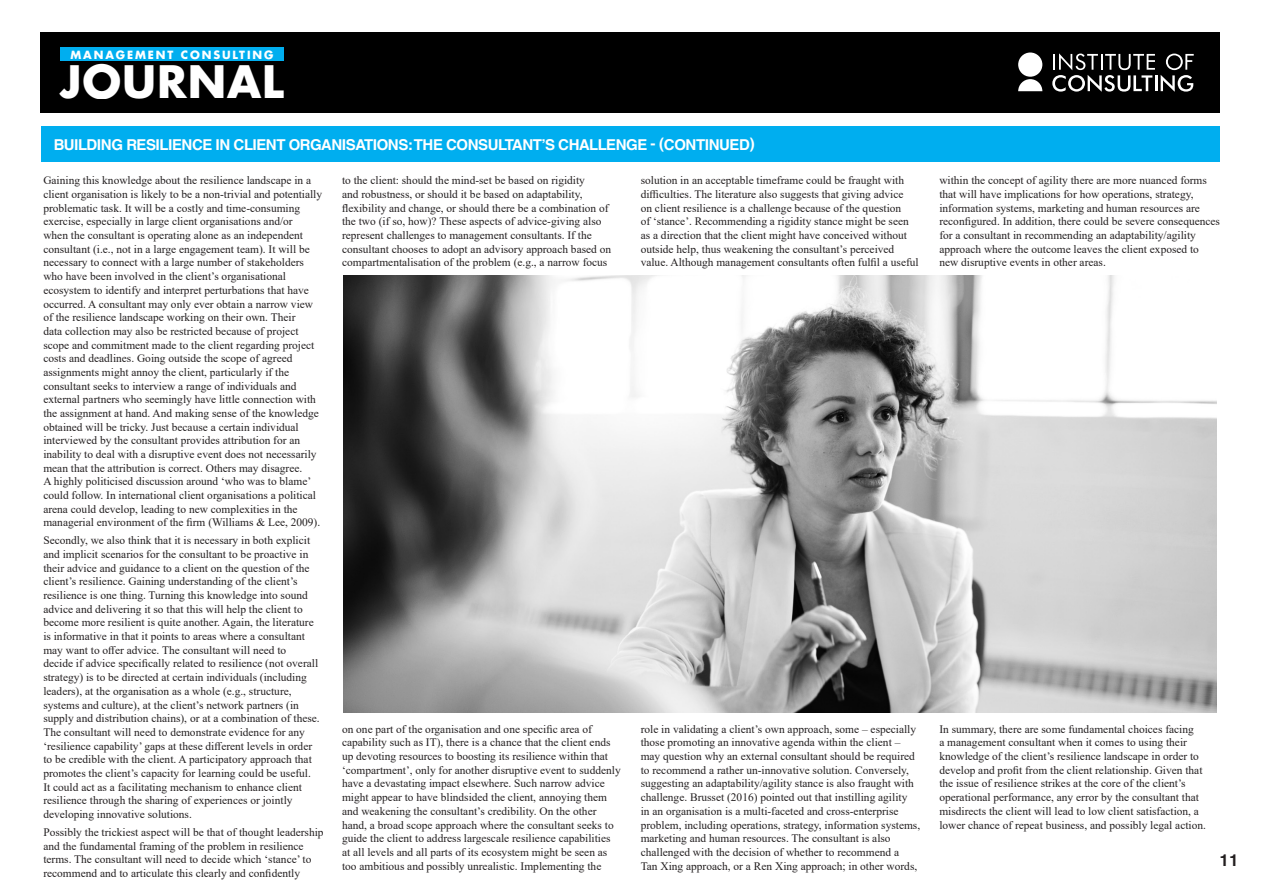
<style>
.page{position:relative;width:1263px;height:893px;background:#fff}
.page>*{position:absolute;margin:0;border:0;box-sizing:border-box;transform-origin:0 0}
.t1{font:700 43.8px "Futura LT";letter-spacing:.02em;color:#fff}
.t2{font:700 16.5px "Helvetica World";color:#231f20}
.t3{font:700 15px "Helvetica World";letter-spacing:-.03em;color:#fff}
.t4{font:11.4px/13.6px "Times New Roman";color:#231f20}
.t5{font:700 11.1px "Futura LT";letter-spacing:.17em;color:#fff}
</style>
<div class="page">
<div style="left:41px;top:32px;width:1179px;height:81px;background:#000"></div>
<div style="left:41px;top:126px;width:1178px;height:35px;background:#00aeef"></div>
<div style="left:1018px;top:53px;width:24px;height:24px;background:#fff;border-radius:50%"></div>
<svg style="left:1018px;top:79px;width:24px;height:12px"></svg>
<svg style="left:1052px;top:53px;width:103px;height:39px"></svg>
<hr style="left:1155px;top:75px;width:3px;height:16px;background:#fff">
<svg style="left:1161px;top:54px;width:33px;height:38px"></svg>
<div style="left:60px;top:47px;width:224px;height:14px;background:#00aeef"></div>
<img style="left:343px;top:276px;width:873px;height:436px">
<p class="t5" style="left:70px;top:47px;width:204px">MANAGEMENT CONSULTING</p>
<p class="t1" style="left:60px;top:53px;width:225px">JOURNAL</p>
<p class="t3" style="left:54px;top:136px;width:703px">BUILDING RESILIENCE IN CLIENT ORGANISATIONS: THE CONSULTANT’S CHALLENGE - (CONTINUED)</p>
<p class="t4" style="left:43px;top:173px;width:280px">Gaining this knowledge about the resilience landscape in a client organisation is likely to be a non-trivial and potentially problematic task. It will be a costly and time-consuming exercise, especially in large client organisations and/or<br>when the consultant is operating alone as an independent consultant (i.e., not in a large engagement team). It will be necessary to connect with a large number of stakeholders who have been involved in the client’s organisational ecosystem to identify and interpret perturbations that have occurred. A consultant may only ever obtain a narrow view of the resilience landscape working on their own. Their<br>data collection may also be restricted because of project scope and commitment made to the client regarding project costs and deadlines. Going outside the scope of agreed assignments might annoy the client, particularly if the consultant seeks to interview a range of individuals and external partners who seemingly have little connection with the assignment at hand. And making sense of the knowledge obtained will be tricky. Just because a certain individual interviewed by the consultant provides attribution for an inability to deal with a disruptive event does not necessarily mean that the attribution is correct. Others may disagree.<br>A highly politicised discussion around ‘who was to blame’ could follow. In international client organisations a political arena could develop, leading to new complexities in the managerial environment of the firm (Williams &amp; Lee, 2009).</p>
<p class="t4" style="left:43px;top:533px;width:278px">Secondly, we also think that it is necessary in both explicit and implicit scenarios for the consultant to be proactive in their advice and guidance to a client on the question of the client’s resilience. Gaining understanding of the client’s resilience is one thing. Turning this knowledge into sound advice and delivering it so that this will help the client to become more resilient is quite another. Again, the literature is informative in that it points to areas where a consultant may want to offer advice. The consultant will need to<br>decide if advice specifically related to resilience (not overall strategy) is to be directed at certain individuals (including leaders), at the organisation as a whole (e.g., structure, systems and culture), at the client’s network partners (in supply and distribution chains), or at a combination of these.<br>The consultant will need to demonstrate evidence for any ‘resilience capability’ gaps at these different levels in order to be credible with the client. A participatory approach that promotes the client’s capacity for learning could be useful.<br>It could act as a facilitating mechanism to enhance client resilience through the sharing of experiences or jointly developing innovative solutions.</p>
<p class="t4" style="left:43px;top:825px;width:282px">Possibly the trickiest aspect will be that of thought leadership and the fundamental framing of the problem in resilience terms. The consultant will need to decide which ‘stance’ to recommend and to articulate this clearly and confidently</p>
<p class="t4" style="left:342px;top:173px;width:271px">to the client: should the mind-set be based on rigidity<br>and robustness, or should it be based on adaptability, flexibility and change, or should there be a combination of the two (if so, how)? These aspects of advice-giving also represent challenges to management consultants. If the consultant chooses to adopt an advisory approach based on compartmentalisation of the problem (e.g., a narrow focus</p>
<p class="t4" style="left:342px;top:722px;width:280px">on one part of the organisation and one specific area of capability such as IT), there is a chance that the client ends up devoting resources to boosting its resilience within that ‘compartment’, only for another disruptive event to suddenly have a devastating impact elsewhere. Such narrow advice might appear to have blindsided the client, annoying them and weakening the consultant’s credibility. On the other hand, a broad scope approach where the consultant seeks to guide the client to address largescale resilience capabilities at all levels and all parts of its ecosystem might be seen as too ambitious and possibly unrealistic. Implementing the</p>
<p class="t4" style="left:641px;top:173px;width:280px">solution in an acceptable timeframe could be fraught with difficulties. The literature also suggests that giving advice<br>on client resilience is a challenge because of the question<br>of ‘stance’. Recommending a rigidity stance might be seen as a direction that the client might have conceived without outside help, thus weakening the consultant’s perceived value. Although management consultants often fulfil a useful</p>
<p class="t4" style="left:641px;top:722px;width:281px">role in validating a client’s own approach, some – especially those promoting an innovative agenda within the client – may question why an external consultant should be required to recommend a rather un-innovative solution. Conversely, suggesting an adaptability/agility stance is also fraught with challenge. Brusset (2016) pointed out that instilling agility<br>in an organisation is a multi-faceted and cross-enterprise problem, including operations, strategy, information systems, marketing and human resources. The consultant is also challenged with the decision of whether to recommend a<br>Tan Xing approach, or a Ren Xing approach; in other words,</p>
<p class="t4" style="left:939px;top:173px;width:282px">within the concept of agility there are more nuanced forms that will have implications for how operations, strategy, information systems, marketing and human resources are reconfigured. In addition, there could be severe consequences for a consultant in recommending an adaptability/agility approach where the outcome leaves the client exposed to new disruptive events in other areas.</p>
<p class="t4" style="left:939px;top:722px;width:268px">In summary, there are some fundamental choices facing<br>a management consultant when it comes to using their knowledge of the client’s resilience landscape in order to develop and profit from the client relationship. Given that the issue of resilience strikes at the core of the client’s operational performance, any error by the consultant that misdirects the client will lead to low client satisfaction, a lower chance of repeat business, and possibly legal action.</p>
<p class="t2" style="left:1219px;top:850px;width:21px">11</p>
</div>
